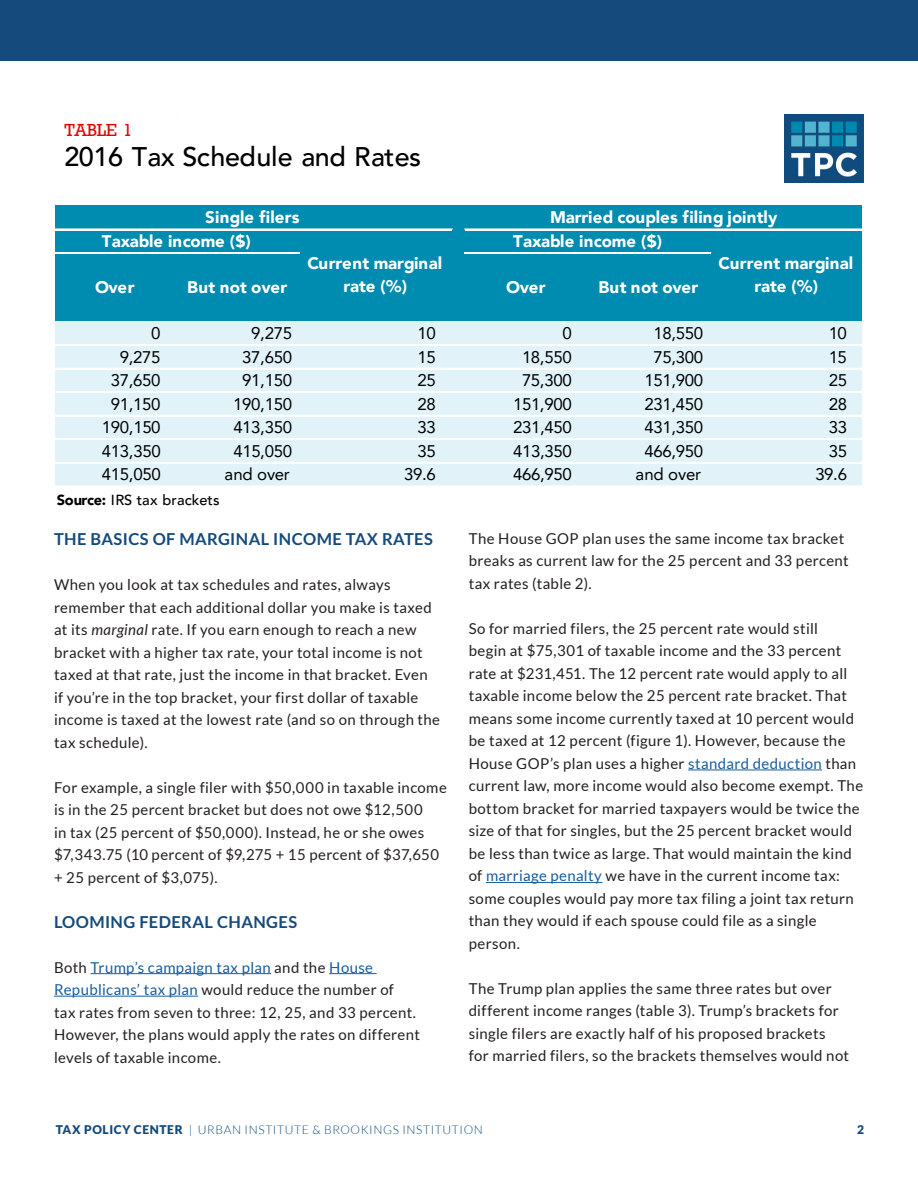
<style>
.page{position:relative;width:918px;height:1188px;background:#fff}
.page>*{position:absolute;margin:0;border:0;box-sizing:border-box;transform-origin:0 0}
.t1{font:500 27px "Avenir LT Pro";letter-spacing:-.015em;color:#000}
.t2{font:18px "Rockwell";letter-spacing:-.015em;color:#dd0806}
.t3{font:16.8px "Avenir LT Pro";letter-spacing:-.025em;color:#000}
.t4{font:900 16.8px/22.5px "Avenir LT Pro";letter-spacing:-.005em;color:#fff;text-align:center}
.t5{font:900 16.8px "Avenir LT Pro";letter-spacing:.02em;color:#fff}
.Para_before_bullet_l{font:700 16.5px "Lato";letter-spacing:.025em;color:#144a7c}
.Para_before_bullet_l-2{font:15px/22.5px "Lato";letter-spacing:.025em;color:#231f20}
.t6{font:500 14.55px "Avenir LT Pro";letter-spacing:.015em;color:#000}
.t7{font:300 12px "Lato";letter-spacing:.05em;color:#144a7c}
.Folio{font:900 12px "Lato";color:#144a7c}
.s1{font-weight:900}
.s2{font-style:italic}
.s3{color:#175d9e}
</style>
<div class="page">
<div style="left:0;top:0;width:918px;height:60px;background:#144a7c"></div>
<hr style="left:91px;top:973px;width:180px;height:1px;background:#175d9e">
<hr style="left:329px;top:973px;width:48px;height:1px;background:#175d9e">
<hr style="left:54px;top:996px;width:144px;height:1px;background:#175d9e">
<hr style="left:688px;top:769px;width:134px;height:1px;background:#175d9e">
<hr style="left:486px;top:882px;width:116px;height:1px;background:#175d9e">
<div style="left:55px;top:205px;width:808px;height:117px;background:#008bb0"></div>
<hr style="left:862px;top:205px;width:1px;height:117px;background:#fff">
<div style="left:55px;top:321px;width:808px;height:166px;background:#e1f3f9"></div>
<hr style="left:862px;top:321px;width:1px;height:166px;background:#fff">
<hr style="left:54px;top:229px;width:398px;height:1px;background:#fff">
<hr style="left:465px;top:229px;width:398px;height:1px;background:#fff">
<hr style="left:54px;top:252px;width:246px;height:1px;background:#fff">
<hr style="left:54px;top:253px;width:246px;height:1px;background:#fff">
<hr style="left:465px;top:252px;width:246px;height:1px;background:#fff">
<hr style="left:465px;top:253px;width:246px;height:1px;background:#fff">
<hr style="left:54px;top:344px;width:809px;height:1px;background:#fff">
<hr style="left:54px;top:345px;width:809px;height:1px;background:#fff">
<hr style="left:54px;top:368px;width:809px;height:1px;background:#fff">
<hr style="left:54px;top:391px;width:809px;height:1px;background:#fff">
<hr style="left:54px;top:392px;width:809px;height:1px;background:#fff">
<hr style="left:54px;top:415px;width:809px;height:1px;background:#fff">
<hr style="left:54px;top:439px;width:809px;height:1px;background:#fff">
<hr style="left:54px;top:462px;width:809px;height:1px;background:#fff">
<hr style="left:54px;top:486px;width:809px;height:1px;background:#fff">
<img style="left:785px;top:115px;width:78px;height:68px">
<p class="t2" style="left:64px;top:119px;width:70px">TABLE 1</p>
<p class="t1" style="left:64px;top:141px;width:358px">2016 Tax Schedule and Rates</p>
<p class="t4" style="left:205px;top:206px;width:96px">Single filers</p>
<p class="t4" style="left:550px;top:206px;width:229px">Married couples filing jointly</p>
<p class="t4" style="left:102px;top:230px;width:151px">Taxable income ($)</p>
<p class="t4" style="left:513px;top:230px;width:151px">Taxable income ($)</p>
<p class="t4" style="left:307px;top:252px;width:136px">Current marginal rate (%)</p>
<p class="t4" style="left:719px;top:252px;width:136px">Current marginal rate (%)</p>
<p class="t4" style="left:95px;top:276px;width:41px">Over</p>
<p class="t5" style="left:187px;top:277px;width:102px">But not over</p>
<p class="t4" style="left:506px;top:276px;width:41px">Over</p>
<p class="t5" style="left:598px;top:277px;width:102px">But not over</p>
<p class="t3" style="left:151px;top:323px;width:11px">0</p>
<p class="t3" style="left:251px;top:323px;width:42px">9,275</p>
<p class="t3" style="left:418px;top:323px;width:20px">10</p>
<p class="t3" style="left:562px;top:323px;width:11px">0</p>
<p class="t3" style="left:653px;top:323px;width:51px">18,550</p>
<p class="t3" style="left:829px;top:323px;width:20px">10</p>
<p class="t3" style="left:120px;top:346px;width:42px">9,275</p>
<p class="t3" style="left:242px;top:346px;width:51px">37,650</p>
<p class="t3" style="left:418px;top:346px;width:20px">15</p>
<p class="t3" style="left:522px;top:346px;width:51px">18,550</p>
<p class="t3" style="left:653px;top:346px;width:51px">75,300</p>
<p class="t3" style="left:829px;top:346px;width:20px">15</p>
<p class="t3" style="left:111px;top:370px;width:51px">37,650</p>
<p class="t3" style="left:242px;top:370px;width:51px">91,150</p>
<p class="t3" style="left:418px;top:370px;width:20px">25</p>
<p class="t3" style="left:522px;top:370px;width:51px">75,300</p>
<p class="t3" style="left:644px;top:370px;width:60px">151,900</p>
<p class="t3" style="left:829px;top:370px;width:20px">25</p>
<p class="t3" style="left:111px;top:394px;width:51px">91,150</p>
<p class="t3" style="left:233px;top:394px;width:60px">190,150</p>
<p class="t3" style="left:418px;top:394px;width:20px">28</p>
<p class="t3" style="left:513px;top:394px;width:60px">151,900</p>
<p class="t3" style="left:644px;top:394px;width:60px">231,450</p>
<p class="t3" style="left:829px;top:394px;width:20px">28</p>
<p class="t3" style="left:102px;top:417px;width:60px">190,150</p>
<p class="t3" style="left:233px;top:417px;width:60px">413,350</p>
<p class="t3" style="left:418px;top:417px;width:20px">33</p>
<p class="t3" style="left:513px;top:417px;width:60px">231,450</p>
<p class="t3" style="left:645px;top:417px;width:60px">431,350</p>
<p class="t3" style="left:829px;top:417px;width:20px">33</p>
<p class="t3" style="left:102px;top:441px;width:60px">413,350</p>
<p class="t3" style="left:233px;top:441px;width:60px">415,050</p>
<p class="t3" style="left:418px;top:441px;width:20px">35</p>
<p class="t3" style="left:513px;top:441px;width:60px">413,350</p>
<p class="t3" style="left:645px;top:441px;width:60px">466,950</p>
<p class="t3" style="left:829px;top:441px;width:20px">35</p>
<p class="t3" style="left:102px;top:464px;width:60px">415,050</p>
<p class="t3" style="left:224px;top:464px;width:67px">and over</p>
<p class="t3" style="left:404px;top:464px;width:33px">39.6</p>
<p class="t3" style="left:513px;top:464px;width:60px">466,950</p>
<p class="t3" style="left:636px;top:464px;width:67px">and over</p>
<p class="t3" style="left:815px;top:464px;width:33px">39.6</p>
<p class="t6" style="left:57px;top:491px;width:164px"><span class="s1">Source:</span> IRS tax brackets</p>
<p class="Para_before_bullet_l" style="left:54px;top:530px;width:380px">THE BASICS OF MARGINAL INCOME TAX RATES</p>
<p class="Para_before_bullet_l-2" style="left:54px;top:573px;width:388px">When you look at tax schedules and rates, always remember that each additional dollar you make is taxed at its <span class="s2">marginal</span> rate. If you earn enough to reach a new bracket with a higher tax rate, your total income is not taxed at that rate, just the income in that bracket. Even if you’re in the top bracket, your first dollar of taxable income is taxed at the lowest rate (and so on through the tax schedule).</p>
<p class="Para_before_bullet_l-2" style="left:54px;top:776px;width:394px">For example, a single filer with $50,000 in taxable income is in the 25 percent bracket but does not owe $12,500<br>in tax (25 percent of $50,000). Instead, he or she owes $7,343.75 (10 percent of $9,275 + 15 percent of $37,650 + 25 percent of $3,075).</p>
<p class="Para_before_bullet_l" style="left:54px;top:912px;width:245px">LOOMING FEDERAL CHANGES</p>
<p class="Para_before_bullet_l-2" style="left:54px;top:956px;width:367px">Both <span class="s3">Trump’s campaign tax plan</span> and the <span class="s3">House Republicans’ tax plan</span> would reduce the number of<br>tax rates from seven to three: 12, 25, and 33 percent.<br>However, the plans would apply the rates on different levels of taxable income.</p>
<p class="Para_before_bullet_l-2" style="left:469px;top:527px;width:382px">The House GOP plan uses the same income tax bracket breaks as current law for the 25 percent and 33 percent tax rates (table 2).</p>
<p class="Para_before_bullet_l-2" style="left:469px;top:617px;width:396px">So for married filers, the 25 percent rate would still<br>begin at $75,301 of taxable income and the 33 percent rate at $231,451. The 12 percent rate would apply to all taxable income below the 25 percent rate bracket. That means some income currently taxed at 10 percent would be taxed at 12 percent (figure 1). However, because the House GOP’s plan uses a higher <span class="s3">standard deduction</span> than current law, more income would also become exempt. The bottom bracket for married taxpayers would be twice the size of that for singles, but the 25 percent bracket would be less than twice as large. That would maintain the kind of <span class="s3">marriage penalty</span> we have in the current income tax: some couples would pay more tax filing a joint tax return than they would if each spouse could file as a single person.</p>
<p class="Para_before_bullet_l-2" style="left:469px;top:977px;width:382px">The Trump plan applies the same three rates but over different income ranges (table 3). Trump’s brackets for single filers are exactly half of his proposed brackets for married filers, so the brackets themselves would not</p>
<p class="t7" style="left:56px;top:1123px;width:429px"><span class="s1">TAX POLICY CENTER</span> | URBAN INSTITUTE &amp; BROOKINGS INSTITUTION</p>
<p class="Folio" style="left:857px;top:1123px;width:8px">2</p>
</div>
